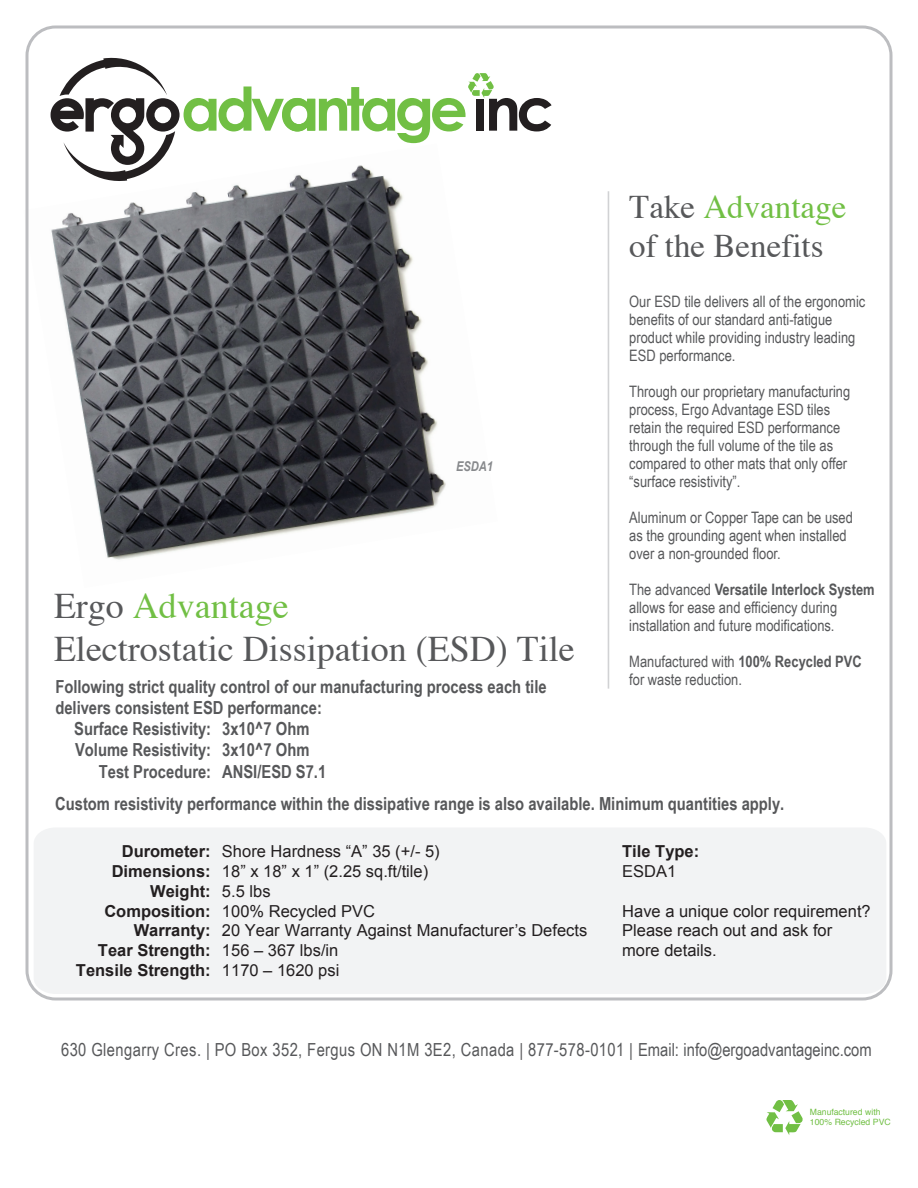
<style>
.page{position:relative;width:918px;height:1188px;background:#fff}
.page>*{position:absolute;margin:0;border:0;box-sizing:border-box;transform-origin:0 0}
.t1{font:36px/43.2px "Times";color:#57585a}
.t2{font:33px/39.6px "Times";color:#57585a}
.t3{font:700 18px "Arial Narrow";color:#57585a}
.t4{font:18px "Arial Narrow";letter-spacing:.02em;color:#57585a}
.t5{font:16.5px/19.8px "Arial";color:#231f20}
.t6{font:700 16.5px "Arial";color:#231f20}
.t7{font:15.75px/18px "Arial Narrow";color:#57585a}
.t8{font:italic 700 13.5px "Arial Narrow";color:#87898c}
.t9{font:8.7px/10.4px "Helvetica";color:#71bf44}
.s1{color:#71bf44}
.s2{font-weight:700}
.s3{font-weight:400}
</style>
<div class="page">
<img style="left:25px;top:144px;width:421px;height:444px">
<hr style="left:608px;top:191px;width:1px;height:498px;background:#d1d2d4">
<div style="left:34px;top:828px;width:852px;height:166px;background:#f2f3f4"></div>
<svg style="left:766px;top:1100px;width:37px;height:35px"></svg>
<svg style="left:51px;top:57px;width:501px;height:125px"></svg>
<h2 class="t2" style="left:629px;top:184px;width:219px">Take <span class="s1">Advantage </span>of the Benefits</h2>
<p class="t7" style="left:629px;top:292px;width:238px">Our ESD tile delivers all of the ergonomic benefits of our standard anti-fatigue product while providing industry leading ESD performance.</p>
<p class="t7" style="left:629px;top:382px;width:223px">Through our proprietary manufacturing process, Ergo Advantage ESD tiles retain the required ESD performance through the full volume of the tile as compared to other mats that only offer “surface resistivity”.</p>
<p class="t7" style="left:629px;top:508px;width:225px">Aluminum or Copper Tape can be used as the grounding agent when installed over a non-grounded floor.</p>
<p class="t7" style="left:629px;top:580px;width:247px">The advanced <span class="s2">Versatile Interlock System </span>allows for ease and efficiency during installation and future modifications.</p>
<p class="t7" style="left:629px;top:652px;width:234px">Manufactured with <span class="s2">100% Recycled PVC </span>for waste reduction.</p>
<p class="t8" style="left:456px;top:456px;width:38px">ESDA1</p>
<h1 class="t1" style="left:54px;top:581px;width:522px">Ergo <span class="s1">Advantage<br></span>Electrostatic Dissipation (ESD) Tile</h1>
<p class="t3" style="left:55px;top:674px;width:493px">Following strict quality control of our manufacturing process each tile</p>
<p class="t3" style="left:55px;top:695px;width:268px">delivers consistent ESD performance:</p>
<p class="t3" style="left:74px;top:716px;width:237px">Surface Resistivity: 3x10^7 Ohm</p>
<p class="t3" style="left:75px;top:737px;width:236px">Volume Resistivity: 3x10^7 Ohm</p>
<p class="t3" style="left:99px;top:758px;width:229px">Test Procedure: ANSI/ESD S7.1</p>
<p class="t3" style="left:55px;top:790px;width:731px">Custom resistivity performance within the dissipative range is also available. Minimum quantities apply.</p>
<p class="t5" style="left:122px;top:841px;width:319px"><span class="s2">Durometer:</span> Shore Hardness “A” 35 (+/- 5)</p>
<p class="t5" style="left:112px;top:861px;width:318px"><span class="s2">Dimensions:</span> 18” x 18” x 1” (2.25 sq.ft/tile)</p>
<p class="t6" style="left:150px;top:882px;width:122px">Weight: <span class="s3">5.5 lbs</span></p>
<p class="t5" style="left:104px;top:901px;width:272px"><span class="s2">Composition:</span> 100% Recycled PVC</p>
<p class="t5" style="left:134px;top:921px;width:455px"><span class="s2">Warranty:</span> 20 Year Warranty Against Manufacturer’s Defects</p>
<p class="t6" style="left:98px;top:941px;width:242px">Tear Strength: <span class="s3">156 – 367 lbs/in</span></p>
<p class="t6" style="left:76px;top:961px;width:265px">Tensile Strength: <span class="s3">1170 – 1620 psi</span></p>
<p class="t6" style="left:622px;top:842px;width:79px">Tile Type:</p>
<p class="t5" style="left:622px;top:861px;width:56px">ESDA1</p>
<p class="t5" style="left:622px;top:901px;width:250px">Have a unique color requirement?<br>Please reach out and ask for more details.</p>
<p class="t4" style="left:61px;top:1036px;width:812px">630 Glengarry Cres. | PO Box 352, Fergus ON N1M 3E2, Canada | 877-578-0101 | Email: info@ergoadvantageinc.com</p>
<p class="t9" style="left:810px;top:1107px;width:82px">Manufactured with<br>100% Recycled PVC</p>
</div>
